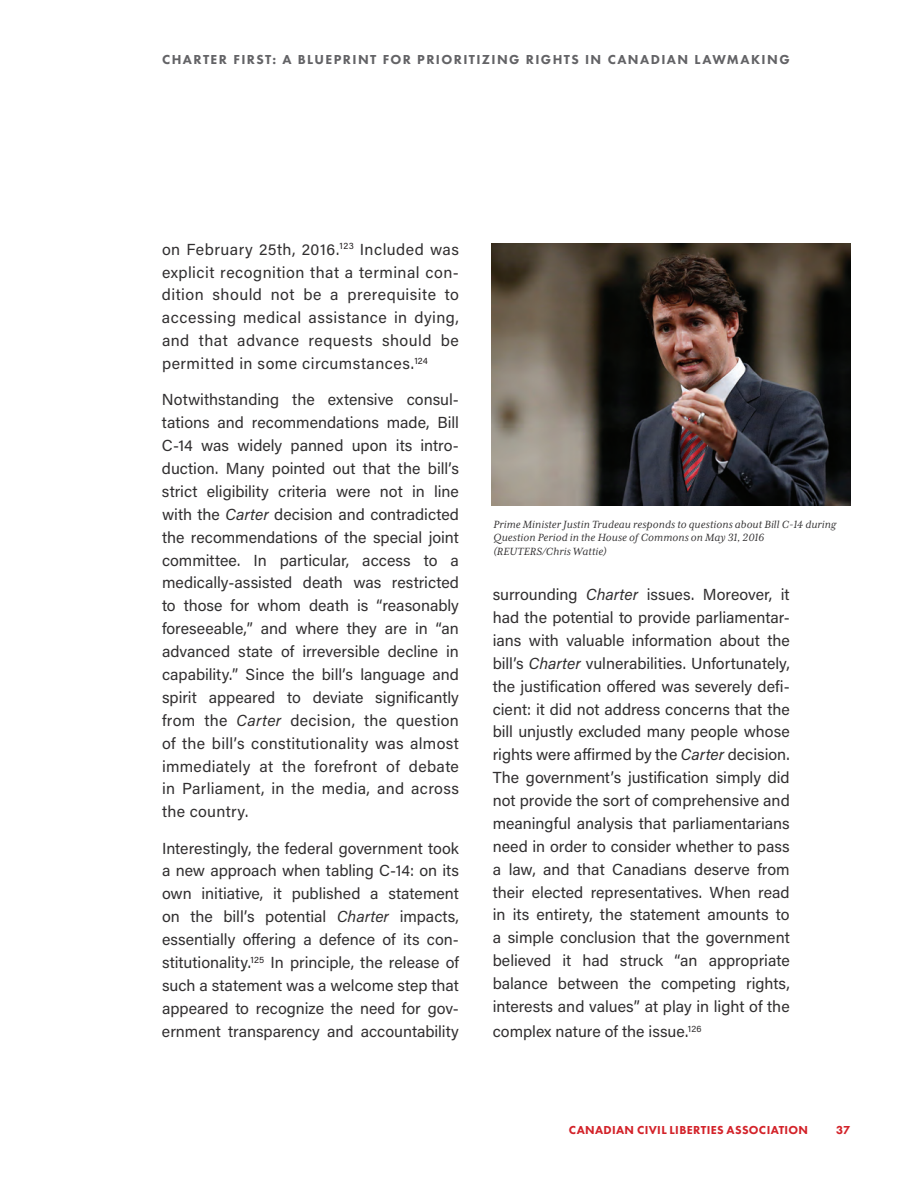
<style>
.page{position:relative;width:918px;height:1188px;background:#fff}
.page>*{position:absolute;margin:0;border:0;box-sizing:border-box;transform-origin:0 0}
.t1{font:15.9px/23px "Acumin Pro";letter-spacing:.005em;color:#312f30;text-align:justify}
.t2{font:800 13.5px "Futura PT";letter-spacing:.105em;color:#636366}
.t3{font:italic 12px/13.5px "Mrs Eaves XL Serif OT";letter-spacing:.01em;color:#312f30}
.t4{font:800 12px "Futura PT";letter-spacing:.03em;color:#d32229}
.s1{font-style:italic}
</style>
<div class="page">
<img style="left:492px;top:243px;width:358px;height:262px">
<p class="t2" style="left:162px;top:51px;width:629px">CHARTER FIRST: A BLUEPRINT FOR PRIORITIZING RIGHTS IN CANADIAN LAWMAKING</p>
<p class="t1" style="left:162px;top:237px;width:299px">on February 25th, 2016.<sup>123</sup> Included was explicit recognition that a terminal con&shy;dition should not be a prerequisite to accessing medical assistance in dying, and that advance requests should be permitted in some circumstances.<sup>124</sup></p>
<p class="t1" style="left:162px;top:388px;width:299px">Notwithstanding the extensive consul&shy;tations and recommendations made, Bill C-14 was widely panned upon its intro&shy;duction. Many pointed out that the bill’s strict eligibility criteria were not in line with the <span class="s1">Carter</span> decision and contradicted the recommendations of the special joint committee. In particular, access to a medically-assisted death was restricted to those for whom death is “reasonably foreseeable,” and where they are in “an advanced state of irreversible decline in capability.” Since the bill’s language and spirit appeared to deviate significantly from the <span class="s1">Carter</span> decision, the question of the bill’s constitutionality was almost immediately at the forefront of debate in Parliament, in the media, and across the country.</p>
<p class="t1" style="left:162px;top:836px;width:299px">Interestingly, the federal government took a new approach when tabling C-14: on its own initiative, it published a statement on the bill’s potential <span class="s1">Charter</span> impacts, essentially offering a defence of its con&shy;stitutionality.<sup>125</sup> In principle, the release of such a statement was a welcome step that appeared to recognize the need for gov&shy;ernment transparency and accountability</p>
<p class="t3" style="left:493px;top:517px;width:344px">Prime Minister Justin Trudeau responds to questions about Bill C-14 during<br>Question Period in the House of Commons on May 31, 2016 (REUTERS/Chris Wattie)</p>
<p class="t1" style="left:493px;top:583px;width:299px">surrounding <span class="s1">Charter</span> issues. Moreover, it had the potential to provide parliamentar&shy;ians with valuable information about the bill’s <span class="s1">Charter</span> vulnerabilities. Unfortunately, the justification offered was severely defi&shy;cient: it did not address concerns that the bill unjustly excluded many people whose rights were affirmed by the <span class="s1">Carter</span> decision.<br>The government’s justification simply did not provide the sort of comprehensive and meaningful analysis that parliamentarians need in order to consider whether to pass a law, and that Canadians deserve from their elected representatives. When read in its entirety, the statement amounts to a simple conclusion that the government believed it had struck “an appropriate balance between the competing rights, interests and values” at play in light of the</p>
<p class="t1" style="left:493px;top:1020px;width:210px">complex nature of the issue.<sup>126</sup></p>
<p class="t4" style="left:569px;top:1122px;width:241px">CANADIAN CIVIL LIBERTIES ASSOCIATION</p>
<p class="t4" style="left:836px;top:1122px;width:16px">37</p>
</div>
